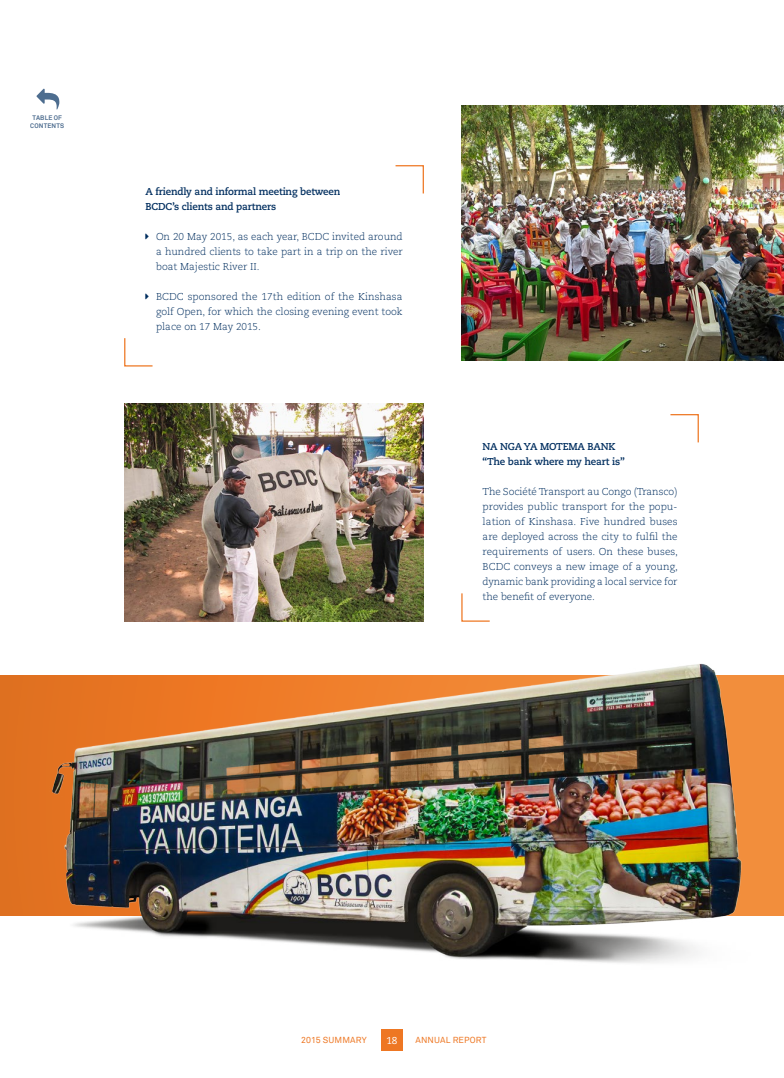
<style>
.page{position:relative;width:784px;height:1078px;background:#fff}
.page>*{position:absolute;margin:0;border:0;box-sizing:border-box;transform-origin:0 0}
.t1{font:300 10px/15px "Caecilia LT Std";color:#002e5f;text-align:justify}
.t2{font:700 10px/15px "Caecilia LT Std";letter-spacing:-.015em;color:#002e5f}
.t3{font:10px "Caecilia LT Std";color:#fff}
.t4{font:8.75px "Akkurat";letter-spacing:.015em;color:#ee7723}
.t5{font:700 6.5px/8.5px "Akkurat";letter-spacing:.02em;color:#002e5f;text-align:center}
</style>
<div class="page">
<img style="left:124px;top:403px;width:299px;height:218px">
<img style="left:11px;top:663px;width:772px;height:300px">
<img style="left:461px;top:105px;width:322px;height:255px">
<svg style="left:461px;top:593px;width:29px;height:29px"></svg>
<svg style="left:670px;top:414px;width:29px;height:29px"></svg>
<svg style="left:395px;top:165px;width:29px;height:29px"></svg>
<svg style="left:124px;top:338px;width:29px;height:29px"></svg>
<div style="left:381px;top:1029px;width:21px;height:21px;background:#ee7723"></div>
<svg style="left:36px;top:89px;width:23px;height:20px"></svg>
<p class="t5" style="left:30px;top:113px;width:35px">TABLE OF<br>CONTENTS</p>
<p class="t2" style="left:145px;top:184px;width:196px">A friendly and informal meeting between<br>BCDC’s clients and partners</p>
<p class="t1" style="left:156px;top:229px;width:248px">On 20 May 2015, as each year, BCDC invited around a hundred clients to take part in a trip on the river boat Majestic River II.</p>
<p class="t1" style="left:156px;top:289px;width:248px">BCDC sponsored the 17th edition of the Kinshasa golf Open, for which the closing evening event took place on 17 May 2015.</p>
<p class="t2" style="left:482px;top:439px;width:144px">NA NGA YA MOTEMA BANK “The bank where my heart is”</p>
<p class="t1" style="left:482px;top:484px;width:197px">The Société Transport au Congo (Transco) provides public transport for the popu&shy;lation of Kinshasa. Five hundred buses are deployed across the city to fulfil the requirements of users. On these buses, BCDC conveys a new image of a young, dynamic bank providing a local service for the benefit of everyone.</p>
<p class="t4" style="left:301px;top:1034px;width:67px">2015 SUMMARY</p>
<p class="t3" style="left:386px;top:1034px;width:13px">18</p>
<p class="t4" style="left:415px;top:1034px;width:72px">ANNUAL REPORT</p>
</div>
